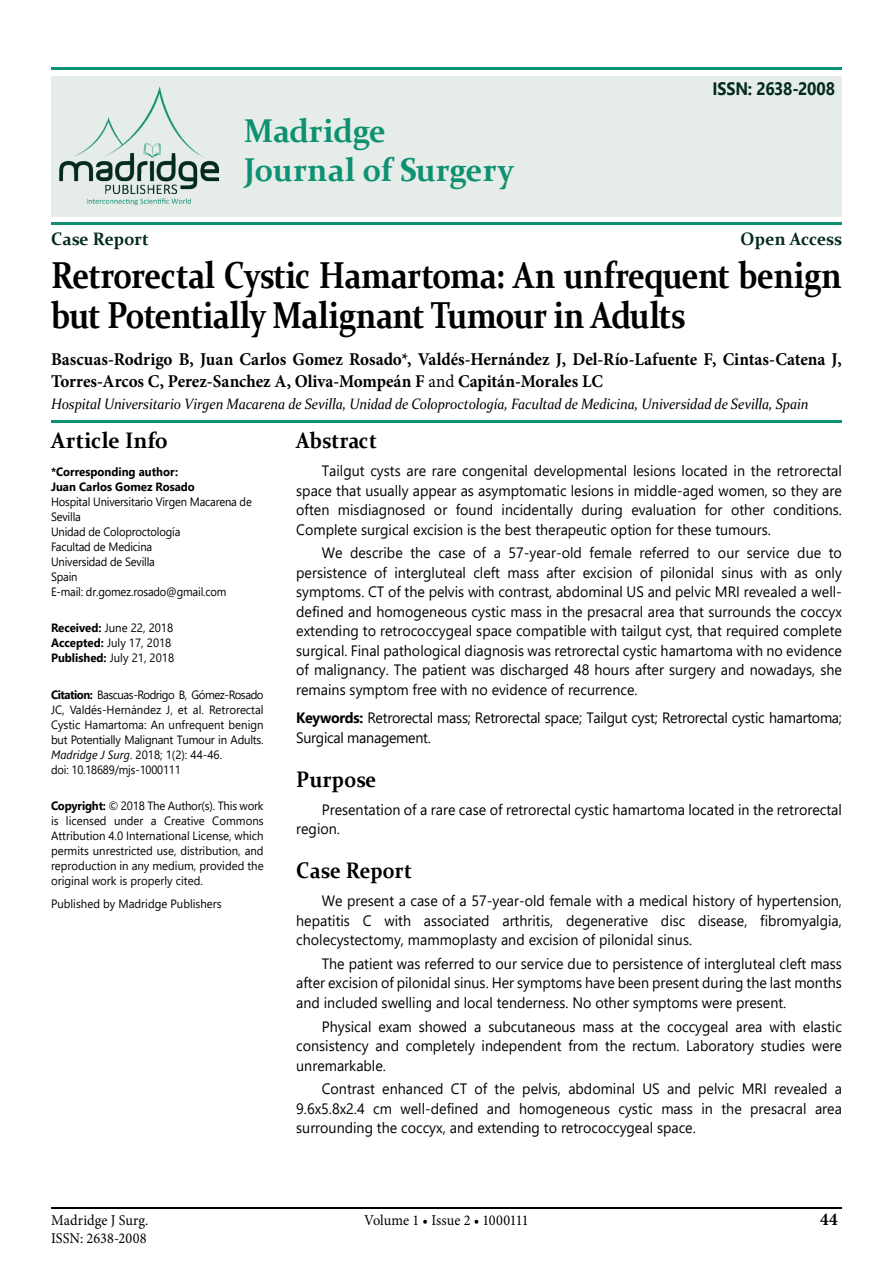
<style>
.page{position:relative;width:893px;height:1263px;background:#fff}
.page>*{position:absolute;margin:0;border:0;box-sizing:border-box;transform-origin:0 0}
.t1{font:700 37.5px/40.5px "Constantia";letter-spacing:-.02em;color:#000;scale:.85 1}
.t2{font:700 33px/39px "Constantia";color:#0e9172;scale:.95 1}
.t3{font:700 22.5px "Constantia";letter-spacing:.005em;color:#000;scale:.9 1}
.t4{font:700 22.5px "Constantia";letter-spacing:.005em;color:#000;scale:.95 1}
.t5{font:700 18px/21.6px "Minion Pro";letter-spacing:-.005em;color:#000;scale:.95 1}
.t6{font:700 18px "Constantia";color:#032920;scale:.95 1}
.t7{font:700 18px "Segoe UI";letter-spacing:-.01em;color:#032920;scale:.9 1}
.t8{font:15px/19.5px "Segoe UI";color:#000;text-align:justify;scale:.95 1}
.t9{font:italic 15px "Constantia";letter-spacing:-.01em;color:#000;scale:.93 1}
.t10{font:15px/19.5px "Segoe UI";letter-spacing:-.02em;color:#000;scale:.95 1}
.t11{font:15px "Minion Pro";color:#000;scale:.95 1}
.t12{font:12px/15px "Segoe UI";letter-spacing:-.015em;color:#000;scale:.95 1}
.t13{font:12px/15px "Segoe UI";letter-spacing:-.015em;color:#000;scale:.93 1}
.t14{font:700 12px/15px "Segoe UI";color:#000;scale:.95 1}
.s1{font-weight:400}
.s2{font-weight:700}
.s3{font-style:italic}
</style>
<div class="page">
<hr style="left:51px;top:1208px;width:791px;height:1px;background:#000">
<div style="left:51px;top:76px;width:791px;height:140px;background:#e6ede9"></div>
<hr style="left:51px;top:421px;width:791px;height:2px;background:#0e9172">
<hr style="left:51px;top:68px;width:791px;height:2px;background:#0e9172">
<img style="left:59px;top:86px;width:160px;height:120px">
<hr style="left:51px;top:223px;width:791px;height:2px;background:#0e9172">
<h2 class="t2" style="left:244px;top:109px;width:285px">Madridge<br>Journal of Surgery</h2>
<p class="t7" style="left:713px;top:71px;width:138px">ISSN: 2638-2008</p>
<p class="t6" style="left:51px;top:226px;width:105px">Case Report</p>
<p class="t6" style="left:741px;top:226px;width:108px">Open Access</p>
<h1 class="t1" style="left:51px;top:253px;width:932px">Retrorectal Cystic Hamartoma: An unfrequent benign but Potentially Malignant Tumour in Adults</h1>
<p class="t5" style="left:51px;top:348px;width:834px">Bascuas-Rodrigo B, Juan Carlos Gomez Rosado*, Valdés-Hernández J, Del-Río-Lafuente F, Cintas-Catena J,<br>Torres-Arcos C, Perez-Sanchez A, Oliva-Mompeán F <span class="s1">and</span> Capitán-Morales LC</p>
<p class="t9" style="left:51px;top:394px;width:816px">Hospital Universitario Virgen Macarena de Sevilla, Unidad de Coloproctología, Facultad de Medicina, Universidad de Sevilla, Spain</p>
<h3 class="t4" style="left:51px;top:425px;width:125px">Article Info</h3>
<p class="t14" style="left:51px;top:463px;width:153px">*Corresponding author:<br>Juan Carlos Gomez Rosado</p>
<p class="t13" style="left:51px;top:493px;width:217px">Hospital Universitario Virgen Macarena de<br>Sevilla<br>Unidad de Coloproctología<br>Facultad de Medicina<br>Universidad de Sevilla<br>Spain<br>E-mail: dr.gomez.rosado@gmail.com</p>
<p class="t12" style="left:51px;top:619px;width:131px"><span class="s2">Received:</span> June 22, 2018<br><span class="s2">Accepted:</span> July 17, 2018<br><span class="s2">Published:</span> July 21, 2018</p>
<p class="t12" style="left:51px;top:686px;width:225px"><span class="s2">Citation:</span> Bascuas-Rodrigo B, Gómez-Rosado JC, Valdés-Hernández J, et al. Retrorectal Cystic Hamartoma: An unfrequent benign but Potentially Malignant Tumour in Adults.<br><span class="s3">Madridge J Surg</span>. 2018; 1(2): 44-46.<br>doi: 10.18689/mjs-1000111</p>
<p class="t12" style="left:51px;top:797px;width:225px;text-align:justify"><span class="s2">Copyright:</span> © 2018 The Author(s). This work is licensed under a Creative Commons Attribution 4.0 International License, which permits unrestricted use, distribution, and reproduction in any medium, provided the original work is properly cited.</p>
<p class="t12" style="left:51px;top:895px;width:181px">Published by Madridge Publishers</p>
<h3 class="t3" style="left:296px;top:425px;width:91px">Abstract</h3>
<p class="t8" style="left:296px;top:460px;width:576px;text-indent:26px">Tailgut cysts are rare congenital developmental lesions located in the retrorectal space that usually appear as asymptomatic lesions in middle-aged women, so they are often misdiagnosed or found incidentally during evaluation for other conditions.<br>Complete surgical excision is the best therapeutic option for these tumours.</p>
<p class="t8" style="left:296px;top:542px;width:576px;text-indent:26px">We describe the case of a 57-year-old female referred to our service due to persistence of intergluteal cleft mass after excision of pilonidal sinus with as only symptoms. CT of the pelvis with contrast, abdominal US and pelvic MRI revealed a well&shy;defined and homogeneous cystic mass in the presacral area that surrounds the coccyx extending to retrococcygeal space compatible with tailgut cyst, that required complete surgical. Final pathological diagnosis was retrorectal cystic hamartoma with no evidence of malignancy. The patient was discharged 48 hours after surgery and nowadays, she remains symptom free with no evidence of recurrence.</p>
<p class="t10" style="left:296px;top:707px;width:576px"><span class="s2">Keywords:</span> Retrorectal mass; Retrorectal space; Tailgut cyst; Retrorectal cystic hamartoma;<br>Surgical management.</p>
<h3 class="t3" style="left:296px;top:763px;width:91px">Purpose</h3>
<p class="t8" style="left:296px;top:798px;width:576px;text-indent:26px">Presentation of a rare case of retrorectal cystic hamartoma located in the retrorectal region.</p>
<h3 class="t3" style="left:296px;top:855px;width:130px">Case Report</h3>
<p class="t8" style="left:296px;top:890px;width:576px;text-indent:26px">We present a case of a 57-year-old female with a medical history of hypertension, hepatitis C with associated arthritis, degenerative disc disease, fibromyalgia, cholecystectomy, mammoplasty and excision of pilonidal sinus.</p>
<p class="t8" style="left:296px;top:952px;width:576px;text-indent:26px">The patient was referred to our service due to persistence of intergluteal cleft mass after excision of pilonidal sinus. Her symptoms have been present during the last months and included swelling and local tenderness. No other symptoms were present.</p>
<p class="t8" style="left:296px;top:1015px;width:576px;text-indent:26px">Physical exam showed a subcutaneous mass at the coccygeal area with elastic consistency and completely independent from the rectum. Laboratory studies were unremarkable.</p>
<p class="t8" style="left:296px;top:1078px;width:576px;text-indent:26px">Contrast enhanced CT of the pelvis, abdominal US and pelvic MRI revealed a 9.6x5.8x2.4 cm well-defined and homogeneous cystic mass in the presacral area surrounding the coccyx, and extending to retrococcygeal space.</p>
<p class="t11" style="left:51px;top:1210px;width:104px">Madridge J Surg.</p>
<p class="t11" style="left:364px;top:1210px;width:175px">Volume 1 • Issue 2 • 1000111</p>
<p class="t5" style="left:820px;top:1208px;width:20px">44</p>
<p class="t11" style="left:51px;top:1228px;width:102px">ISSN: 2638-2008</p>
</div>
